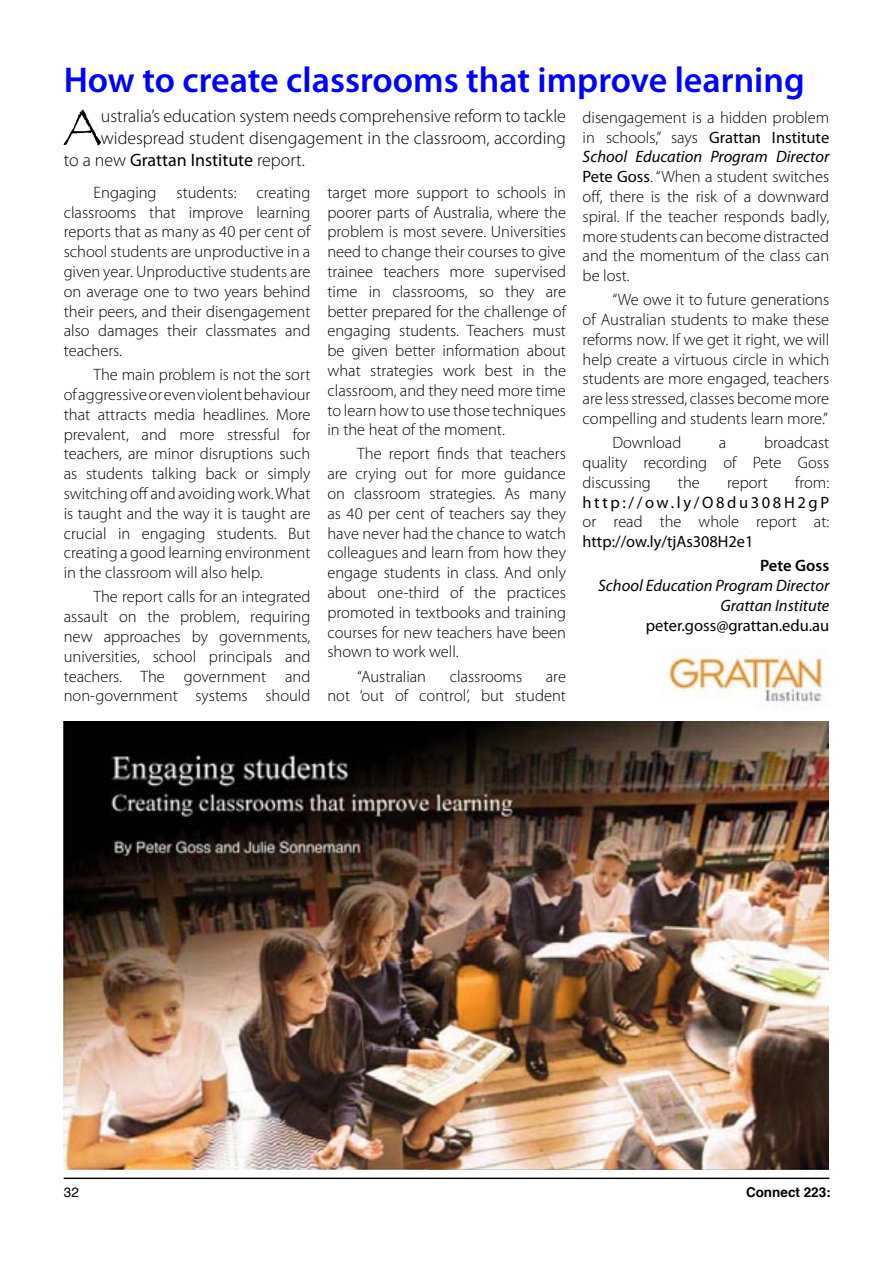
<style>
.page{position:relative;width:893px;height:1263px;background:#fff}
.page>*{position:absolute;margin:0;border:0;box-sizing:border-box;transform-origin:0 0}
.t1{font:50.7px "Papyrus";color:#000}
.t2{font:600 36px "Myriad Pro";color:#00f}
.t3{font:300 18px "Myriad Pro";color:#000}
.t4{font:18px "Myriad Pro";color:#000}
.t5{font:300 16.5px/19.8px "Myriad Pro";color:#000;text-align:justify}
.t6{font:italic 16.5px/19.8px "Myriad Pro";color:#000;text-align:right}
.t7{font:16.5px/19.8px "Myriad Pro";letter-spacing:.075em;color:#000;text-align:justify}
.t8{font:700 13.5px "Helvetica";color:#000}
.t9{font:13.5px "Helvetica";color:#000}
.s1{font-weight:400}
.s2{font-weight:400;font-style:italic}
.s3{font-weight:300}
.s4{font-weight:600;font-style:normal}
.s5{font-style:normal}
</style>
<div class="page">
<hr style="left:64px;top:1177px;width:765px;height:2px;background:#000">
<img style="left:64px;top:721px;width:764px;height:448px">
<img style="left:666px;top:649px;width:159px;height:53px">
<p class="t2" style="left:64px;top:60px;width:742px">How to create classrooms that improve learning</p>
<p class="t1" style="left:64px;top:97px;width:39px">A</p>
<p class="t3" style="left:101px;top:106px;width:466px">ustralia’s education system needs comprehensive reform to tackle</p>
<p class="t5" style="left:583px;top:108px;width:248px">disengagement is a hidden problem in schools,” says <span class="s1">Grattan Institute </span><span class="s2">School Education Program Director </span><span class="s1">Pete Goss</span>. “When a student switches off, there is the risk of a downward spiral. If the teacher responds badly, more students can become distracted and the momentum of the class can be lost.</p>
<p class="t5" style="left:583px;top:290px;width:248px;text-indent:30px">“We owe it to future generations of Australian students to make these reforms now. If we get it right, we will help create a virtuous circle in which students are more engaged, teachers are less stressed, classes become more compelling and students learn more.”</p>
<p class="t5" style="left:612px;top:433px;width:70px">Download</p>
<p class="t5" style="left:719px;top:433px;width:9px">a</p>
<p class="t3" style="left:101px;top:128px;width:466px">widespread student disengagement in the classroom, according</p>
<p class="t4" style="left:64px;top:150px;width:243px"><span class="s3">to a new</span> Grattan Institute <span class="s3">report.</span></p>
<p class="t5" style="left:64px;top:183px;width:248px;text-indent:30px">Engaging students: creating classrooms that improve learning reports that as many as 40 per cent of school students are unproductive in a given year. Unproductive students are on average one to two years behind their peers, and their disengagement also damages their classmates and teachers.</p>
<p class="t5" style="left:64px;top:365px;width:248px;text-indent:30px">The main problem is not the sort of aggressive or even violent behaviour that attracts media headlines. More prevalent, and more stressful for teachers, are minor disruptions such as students talking back or simply switching off and avoiding work. What is taught and the way it is taught are crucial in engaging students. But creating a good learning environment in the classroom will also help.</p>
<p class="t5" style="left:64px;top:587px;width:248px;text-indent:30px">The report calls for an integrated assault on the problem, requiring new approaches by governments, universities, school principals and teachers. The government and non-government systems should</p>
<p class="t5" style="left:327px;top:183px;width:240px">target more support to schools in poorer parts of Australia, where the problem is most severe. Universities need to change their courses to give trainee teachers more supervised time in classrooms, so they are better prepared for the challenge of engaging students. Teachers must be given better information about what strategies work best in the classroom, and they need more time to learn how to use those techniques in the heat of the moment.</p>
<p class="t5" style="left:327px;top:444px;width:240px;text-indent:30px">The report finds that teachers are crying out for more guidance on classroom strategies. As many as 40 per cent of teachers say they have never had the chance to watch colleagues and learn from how they engage students in class. And only about one-third of the practices promoted in textbooks and training courses for new teachers have been shown to work well.</p>
<p class="t5" style="left:357px;top:666px;width:70px">“Australian</p>
<p class="t5" style="left:450px;top:666px;width:74px">classrooms</p>
<p class="t5" style="left:583px;top:433px;width:248px;text-indent:182px">broadcast quality recording of Pete Goss discussing</p>
<p class="t7" style="left:583px;top:473px;width:248px;text-indent:213px"><span class="s3">from: </span>http://ow.ly/O8du308H2gP <span class="s3">or read the whole report at: </span>http://ow.ly/tjAs308H2e1</p>
<p class="t6" style="left:598px;top:556px;width:233px"><span class="s4">Pete Goss<br></span>School Education Program Director<br>Grattan Institute <span class="s5">peter.goss@grattan.edu.au</span></p>
<p class="t5" style="left:678px;top:473px;width:23px">the</p>
<p class="t5" style="left:727px;top:473px;width:42px">report</p>
<p class="t5" style="left:327px;top:666px;width:240px;text-align:right">are<br>not ‘out of control’, but student</p>
<p class="t9" style="left:64px;top:1182px;width:17px">32</p>
<p class="t8" style="left:746px;top:1181px;width:86px">Connect 223:</p>
</div>
